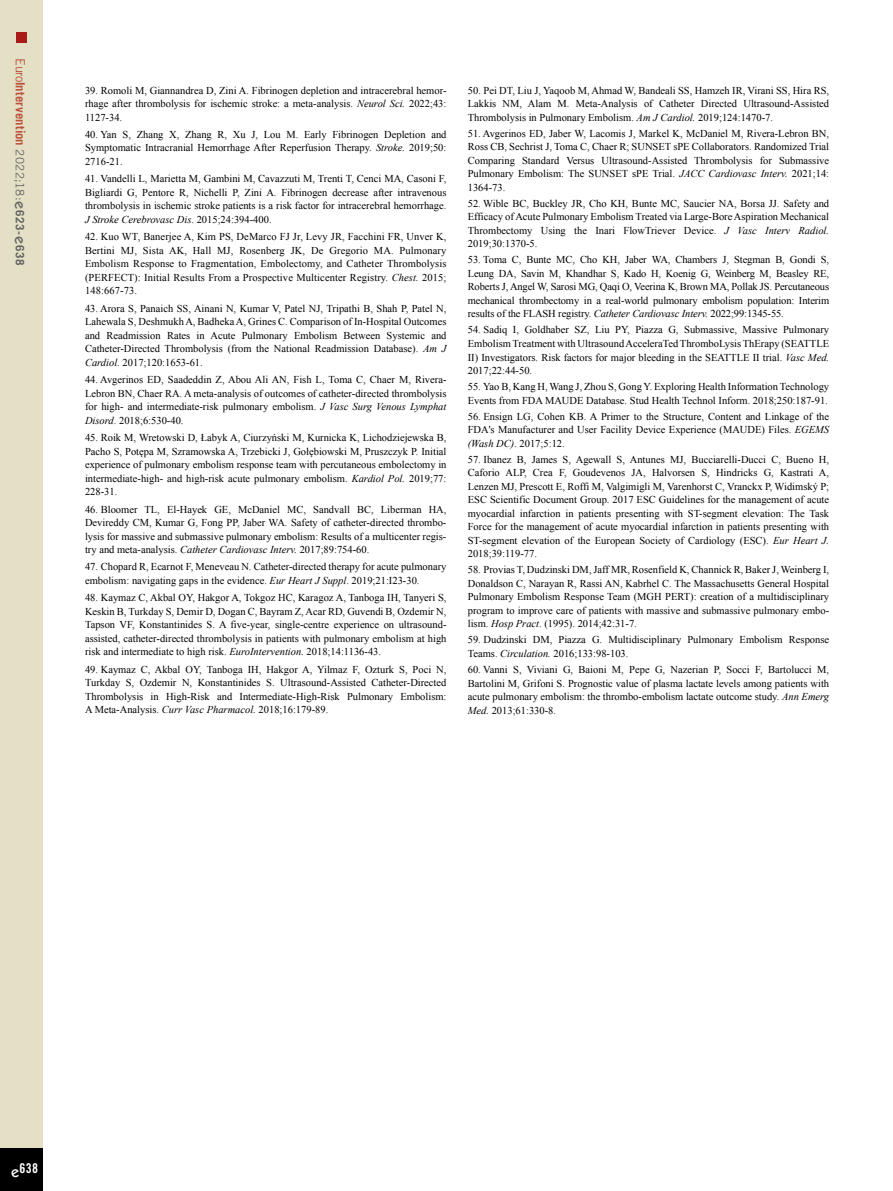
<style>
.page{position:relative;width:893px;height:1191px;background:#fff}
.page>*{position:absolute;margin:0;border:0;box-sizing:border-box;transform-origin:0 0}
.t1{font:13.5px "Trade Gothic LT Std Bd Cn 20";color:#fff}
.t2{font:700 12.75px "Trade Gothic LT Std";letter-spacing:.005em;color:#bc533d}
.t3{font:10.5px/13.5px "Times New Roman";color:#000;text-align:justify}
.s1{font-weight:400}
.s2{font-weight:400;font-size:11.7px;color:#646363}
.s3{font-family:"ITC Kabel Std";font-weight:500;font-size:15px;color:#646363}
.s4{font-size:11.7px;color:#646363}
.s5{font-style:italic}
.s6{font-family:"ITC Kabel Std";font-weight:500;font-size:15px}
</style>
<div class="page">
<div style="left:0;top:0;width:43px;height:1191px;background:#e4e0c5"></div>
<div style="left:0;top:1148px;width:43px;height:43px;background:#000"></div>
<div style="left:16px;top:32px;width:10px;height:10px;background:#a91b18"></div>
<p class="t2" style="left:28px;top:58px;width:208px;rotate:90deg"><span class="s1">Euro</span>Intervention <span class="s2">2022;18:</span><span class="s3">e</span><span class="s4">623-</span><span class="s3">e</span><span class="s4">638</span></p>
<p class="t3" style="left:85px;top:83px;width:363px">39. Romoli M, Giannandrea D, Zini A. Fibrinogen depletion and intracerebral hemor&shy;rhage after thrombolysis for ischemic stroke: a meta-analysis. <span class="s5">Neurol Sci.</span> 2022;43:<br>1127-34.</p>
<p class="t3" style="left:85px;top:128px;width:363px">40. Yan S, Zhang X, Zhang R, Xu J, Lou M. Early Fibrinogen Depletion and Symptomatic Intracranial Hemorrhage After Reperfusion Therapy. <span class="s5">Stroke.</span> 2019;50:<br>2716-21.</p>
<p class="t3" style="left:85px;top:172px;width:363px">41. Vandelli L, Marietta M, Gambini M, Cavazzuti M, Trenti T, Cenci MA, Casoni F, Bigliardi G, Pentore R, Nichelli P, Zini A. Fibrinogen decrease after intravenous thrombolysis in ischemic stroke patients is a risk factor for intracerebral hemorrhage.<br><span class="s5">J Stroke Cerebrovasc Dis</span>. 2015;24:394-400.</p>
<p class="t3" style="left:85px;top:230px;width:363px">42. Kuo WT, Banerjee A, Kim PS, DeMarco FJ Jr, Levy JR, Facchini FR, Unver K, Bertini MJ, Sista AK, Hall MJ, Rosenberg JK, De Gregorio MA. Pulmonary Embolism Response to Fragmentation, Embolectomy, and Catheter Thrombolysis (PERFECT): Initial Results From a Prospective Multicenter Registry. <span class="s5">Chest.</span> 2015; 148:667-73.</p>
<p class="t3" style="left:85px;top:301px;width:363px">43. Arora S, Panaich SS, Ainani N, Kumar V, Patel NJ, Tripathi B, Shah P, Patel N, Lahewala S, Deshmukh A, Badheka A, Grines C. Comparison of In-Hospital Outcomes and Readmission Rates in Acute Pulmonary Embolism Between Systemic and Catheter-Directed Thrombolysis (from the National Readmission Database). <span class="s5">Am J Cardiol.</span> 2017;120:1653-61.</p>
<p class="t3" style="left:85px;top:373px;width:363px">44. Avgerinos ED, Saadeddin Z, Abou Ali AN, Fish L, Toma C, Chaer M, Rivera-Lebron BN, Chaer RA. A meta-analysis of outcomes of catheter-directed thrombolysis for high- and intermediate-risk pulmonary embolism. <span class="s5">J Vasc Surg Venous Lymphat Disord</span>. 2018;6:530-40.</p>
<p class="t3" style="left:85px;top:431px;width:363px">45. Roik M, Wretowski D, Łabyk A, Ciurzyński M, Kurnicka K, Lichodziejewska B, Pacho S, Potępa M, Szramowska A, Trzebicki J, Gołębiowski M, Pruszczyk P. Initial experience of pulmonary embolism response team with percutaneous embolectomy in intermediate-high- and high-risk acute pulmonary embolism. <span class="s5">Kardiol Pol.</span> 2019;77:<br>228-31.</p>
<p class="t3" style="left:85px;top:502px;width:363px">46. Bloomer TL, El-Hayek GE, McDaniel MC, Sandvall BC, Liberman HA, Devireddy CM, Kumar G, Fong PP, Jaber WA. Safety of catheter-directed thrombo&shy;lysis for massive and submassive pulmonary embolism: Results of a multicenter regis&shy;try and meta-analysis. <span class="s5">Catheter Cardiovasc Interv.</span> 2017;89:754-60.</p>
<p class="t3" style="left:85px;top:560px;width:363px">47. Chopard R, Ecarnot F, Meneveau N. Catheter-directed therapy for acute pulmonary embolism: navigating gaps in the evidence. <span class="s5">Eur Heart J Suppl</span>. 2019;21:I23-30.</p>
<p class="t3" style="left:85px;top:591px;width:363px">48. Kaymaz C, Akbal OY, Hakgor A, Tokgoz HC, Karagoz A, Tanboga IH, Tanyeri S, Keskin B, Turkday S, Demir D, Dogan C, Bayram Z, Acar RD, Guvendi B, Ozdemir N, Tapson VF, Konstantinides S. A five-year, single-centre experience on ultrasound&shy;assisted, catheter-directed thrombolysis in patients with pulmonary embolism at high risk and intermediate to high risk. <span class="s5">EuroIntervention.</span> 2018;14:1136-43.</p>
<p class="t3" style="left:85px;top:662px;width:363px">49. Kaymaz C, Akbal OY, Tanboga IH, Hakgor A, Yilmaz F, Ozturk S, Poci N, Turkday S, Ozdemir N, Konstantinides S. Ultrasound-Assisted Catheter-Directed Thrombolysis in High-Risk and Intermediate-High-Risk Pulmonary Embolism:<br>A Meta-Analysis. <span class="s5">Curr Vasc Pharmacol.</span> 2018;16:179-89.</p>
<p class="t3" style="left:468px;top:83px;width:363px">50. Pei DT, Liu J, Yaqoob M, Ahmad W, Bandeali SS, Hamzeh IR, Virani SS, Hira RS, Lakkis NM, Alam M. Meta-Analysis of Catheter Directed Ultrasound-Assisted Thrombolysis in Pulmonary Embolism. <span class="s5">Am J Cardiol.</span> 2019;124:1470-7.</p>
<p class="t3" style="left:468px;top:126px;width:363px">51. Avgerinos ED, Jaber W, Lacomis J, Markel K, McDaniel M, Rivera-Lebron BN, Ross CB, Sechrist J, Toma C, Chaer R; SUNSET sPE Collaborators. Randomized Trial Comparing Standard Versus Ultrasound-Assisted Thrombolysis for Submassive Pulmonary Embolism: The SUNSET sPE Trial. <span class="s5">JACC Cardiovasc Interv.</span> 2021;14:<br>1364-73.</p>
<p class="t3" style="left:468px;top:196px;width:363px">52. Wible BC, Buckley JR, Cho KH, Bunte MC, Saucier NA, Borsa JJ. Safety and Efficacy of Acute Pulmonary Embolism Treated via Large-Bore Aspiration Mechanical Thrombectomy Using the Inari FlowTriever Device. <span class="s5">J Vasc Interv Radiol.<br></span>2019;30:1370-5.</p>
<p class="t3" style="left:468px;top:253px;width:363px">53. Toma C, Bunte MC, Cho KH, Jaber WA, Chambers J, Stegman B, Gondi S, Leung DA, Savin M, Khandhar S, Kado H, Koenig G, Weinberg M, Beasley RE, Roberts J, Angel W, Sarosi MG, Qaqi O, Veerina K, Brown MA, Pollak JS. Percutaneous mechanical thrombectomy in a real-world pulmonary embolism population: Interim results of the FLASH registry. <span class="s5">Catheter Cardiovasc Interv.</span> 2022;99:1345-55.</p>
<p class="t3" style="left:468px;top:323px;width:363px">54. Sadiq I, Goldhaber SZ, Liu PY, Piazza G, Submassive, Massive Pulmonary Embolism Treatment with Ultrasound AcceleraTed ThromboLysis ThErapy (SEATTLE II) Investigators. Risk factors for major bleeding in the SEATTLE II trial. <span class="s5">Vasc Med.<br></span>2017;22:44-50.</p>
<p class="t3" style="left:468px;top:380px;width:363px">55. Yao B, Kang H, Wang J, Zhou S, Gong Y. Exploring Health Information Technology<br>Events from FDA MAUDE Database. Stud Health Technol Inform. 2018;250:187-91.</p>
<p class="t3" style="left:468px;top:409px;width:363px">56. Ensign LG, Cohen KB. A Primer to the Structure, Content and Linkage of the FDA's Manufacturer and User Facility Device Experience (MAUDE) Files. <span class="s5">EGEMS (Wash DC)</span>. 2017;5:12.</p>
<p class="t3" style="left:468px;top:452px;width:363px">57. Ibanez B, James S, Agewall S, Antunes MJ, Bucciarelli-Ducci C, Bueno H, Caforio ALP, Crea F, Goudevenos JA, Halvorsen S, Hindricks G, Kastrati A, Lenzen MJ, Prescott E, Roffi M, Valgimigli M, Varenhorst C, Vranckx P, Widimský P; ESC Scientific Document Group. 2017 ESC Guidelines for the management of acute myocardial infarction in patients presenting with ST-segment elevation: The Task Force for the management of acute myocardial infarction in patients presenting with ST-segment elevation of the European Society of Cardiology (ESC). <span class="s5">Eur Heart J.<br></span>2018;39:119-77.</p>
<p class="t3" style="left:468px;top:563px;width:363px">58. Provias T, Dudzinski DM, Jaff MR, Rosenfield K, Channick R, Baker J, Weinberg I, Donaldson C, Narayan R, Rassi AN, Kabrhel C. The Massachusetts General Hospital Pulmonary Embolism Response Team (MGH PERT): creation of a multidisciplinary program to improve care of patients with massive and submassive pulmonary embo&shy;lism. <span class="s5">Hosp Pract</span>. (1995). 2014;42:31-7.</p>
<p class="t3" style="left:468px;top:633px;width:363px">59. Dudzinski DM, Piazza G. Multidisciplinary Pulmonary Embolism Response<br>Teams. <span class="s5">Circulation.</span> 2016;133:98-103.</p>
<p class="t3" style="left:468px;top:662px;width:363px">60. Vanni S, Viviani G, Baioni M, Pepe G, Nazerian P, Socci F, Bartolucci M, Bartolini M, Grifoni S. Prognostic value of plasma lactate levels among patients with acute pulmonary embolism: the thrombo-embolism lactate outcome study. <span class="s5">Ann Emerg Med.</span> 2013;61:330-8.</p>
<p class="t1" style="left:11px;top:1160px;width:28px"><span class="s6">e</span>638</p>
</div>
